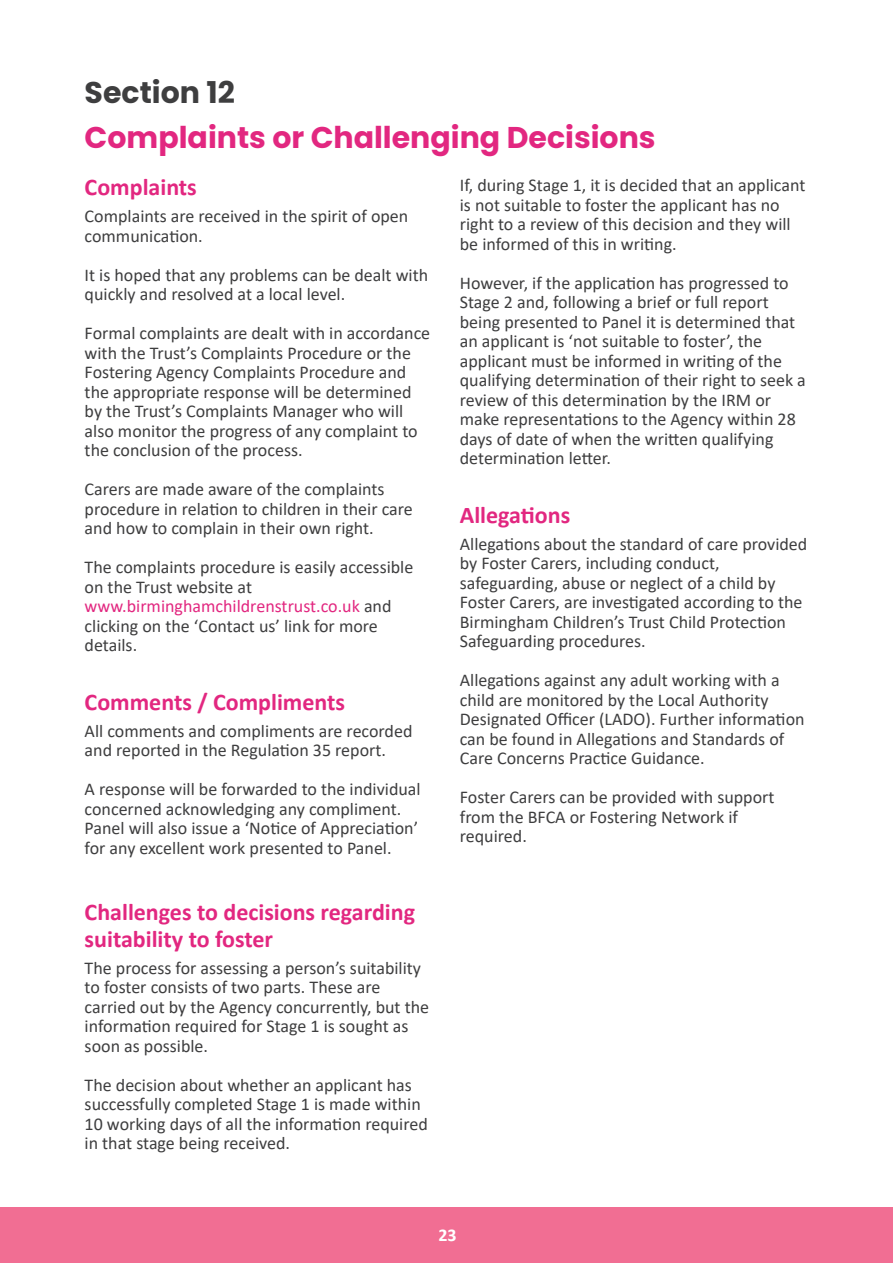
<style>
.page{position:relative;width:893px;height:1263px;background:#fff}
.page>*{position:absolute;margin:0;border:0;box-sizing:border-box;transform-origin:0 0}
.t1{font:700 30px "Poppins";color:#e22780}
.t2{font:700 30px "Poppins";color:#3e3e3f}
.t3{font:700 24px/27px "Calibri";color:#e22780}
.t4{font:18px/19.5px "Calibri";color:#3e3e3f}
.t5{font:700 18px "Calibri";color:#fff}
.s1{color:#e22780}
</style>
<div class="page">
<div style="left:0;top:1207px;width:893px;height:56px;background:#f16e93"></div>
<h1 class="t2" style="left:85px;top:75px;width:152px">Section 12</h1>
<h1 class="t1" style="left:85px;top:120px;width:572px">Complaints or Challenging Decisions</h1>
<h2 class="t3" style="left:85px;top:174px;width:114px">Complaints</h2>
<p class="t4" style="left:85px;top:206px;width:325px">Complaints are received in the spirit of open communication.</p>
<p class="t4" style="left:85px;top:265px;width:345px">It is hoped that any problems can be dealt with quickly and resolved at a local level.</p>
<p class="t4" style="left:85px;top:323px;width:347px">Formal complaints are dealt with in accordance with the Trust’s Complaints Procedure or the Fostering Agency Complaints Procedure and the appropriate response will be determined by the Trust’s Complaints Manager who will also monitor the progress of any complaint to the conclusion of the process.</p>
<p class="t4" style="left:85px;top:479px;width:330px">Carers are made aware of the complaints procedure in relation to children in their care and how to complain in their own right.</p>
<p class="t4" style="left:85px;top:557px;width:330px">The complaints procedure is easily accessible on the Trust website at <span class="s1">www.birminghamchildrenstrust.co.uk</span> and clicking on the ‘Contact us’ link for more details.</p>
<h2 class="t3" style="left:85px;top:688px;width:262px">Comments / Compliments</h2>
<p class="t4" style="left:85px;top:721px;width:329px">All comments and compliments are recorded and reported in the Regulation 35 report.</p>
<p class="t4" style="left:85px;top:779px;width:338px">A response will be forwarded to the individual concerned acknowledging any compliment.<br>Panel will also issue a ‘Notice of Appreciation’ for any excellent work presented to Panel.</p>
<h2 class="t3" style="left:85px;top:898px;width:332px">Challenges to decisions regarding suitability to foster</h2>
<p class="t4" style="left:85px;top:958px;width:346px">The process for assessing a person’s suitability to foster consists of two parts. These are carried out by the Agency concurrently, but the information required for Stage 1 is sought as soon as possible.</p>
<p class="t4" style="left:85px;top:1075px;width:345px">The decision about whether an applicant has successfully completed Stage 1 is made within 10 working days of all the information required in that stage being received.</p>
<p class="t4" style="left:460px;top:175px;width:347px">If, during Stage 1, it is decided that an applicant is not suitable to foster the applicant has no right to a review of this decision and they will be informed of this in writing.</p>
<p class="t4" style="left:460px;top:273px;width:348px">However, if the application has progressed to Stage 2 and, following a brief or full report being presented to Panel it is determined that an applicant is ‘not suitable to foster’, the applicant must be informed in writing of the qualifying determination of their right to seek a review of this determination by the IRM or make representations to the Agency within 28 days of date of when the written qualifying determination letter.</p>
<h2 class="t3" style="left:460px;top:501px;width:112px">Allegations</h2>
<p class="t4" style="left:460px;top:534px;width:349px">Allegations about the standard of care provided by Foster Carers, including conduct, safeguarding, abuse or neglect of a child by Foster Carers, are investigated according to the Birmingham Children’s Trust Child Protection Safeguarding procedures.</p>
<p class="t4" style="left:460px;top:670px;width:346px">Allegations against any adult working with a child are monitored by the Local Authority Designated Officer (LADO). Further information can be found in Allegations and Standards of Care Concerns Practice Guidance.</p>
<p class="t4" style="left:460px;top:787px;width:316px">Foster Carers can be provided with support from the BFCA or Fostering Network if required.</p>
<p class="t5" style="left:438px;top:1222px;width:20px">23</p>
</div>
